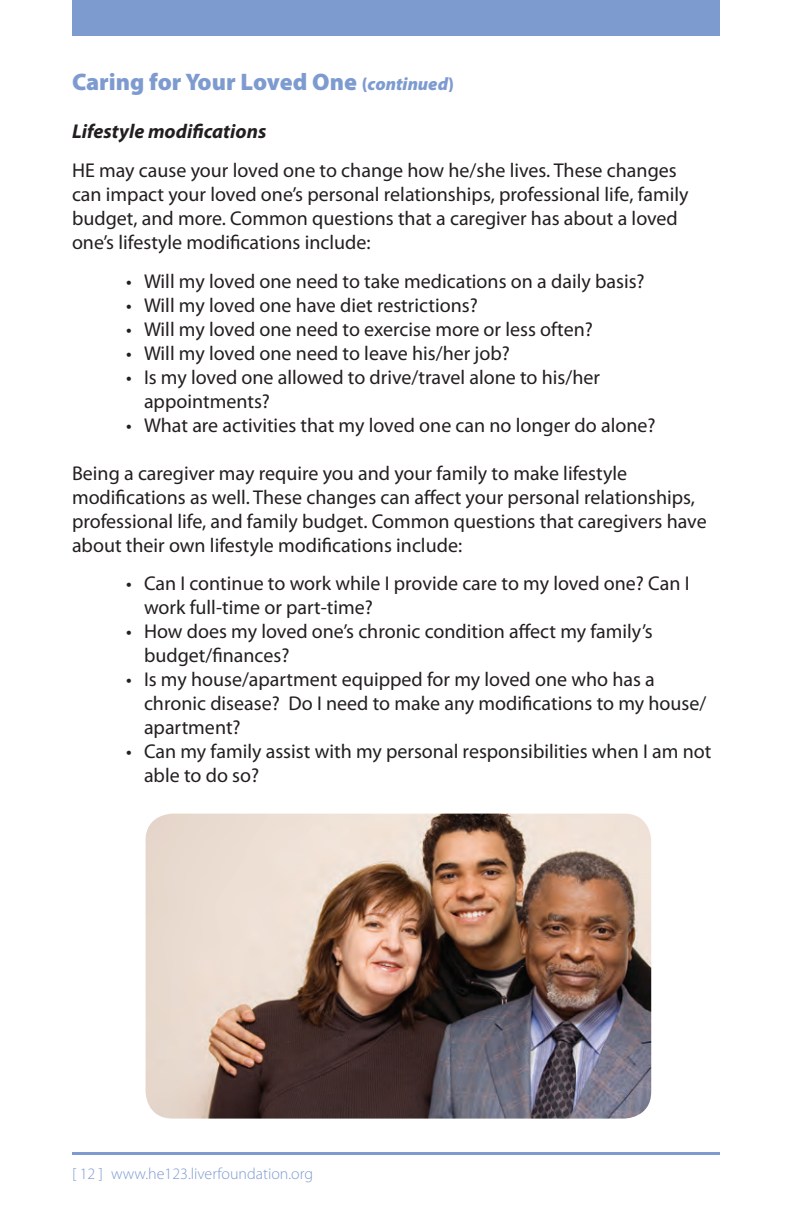
<style>
.page{position:relative;width:792px;height:1224px;background:#fff}
.page>*{position:absolute;margin:0;border:0;box-sizing:border-box;transform-origin:0 0}
.t1{font:900 24px "Myriad Pro";color:#7e9bd0}
.t2{font:20px/24px "Myriad Pro";color:#231f20}
.t3{font:italic 700 20px "Myriad Pro";color:#231f20}
.t4{font:300 16px "Myriad Pro";color:#7e9bd0}
.s1{font-size:18px}
.s2{font-style:italic;font-size:18px}
</style>
<div class="page">
<div style="left:72px;top:0;width:648px;height:36px;background:#7e9bd0"></div>
<hr style="left:72px;top:1152px;width:648px;height:2px;background:#7e9bd0">
<img style="left:146px;top:814px;width:505px;height:305px">
<p class="t1" style="left:72px;top:66px;width:384px">Caring for Your Loved One <span class="s1">(</span><span class="s2">continued</span><span class="s1">)</span></p>
<p class="t3" style="left:72px;top:118px;width:196px">Lifestyle modifications</p>
<p class="t2" style="left:72px;top:158px;width:618px">HE may cause your loved one to change how he/she lives. These changes can impact your loved one’s personal relationships, professional life, family budget, and more. Common questions that a caregiver has about a loved one’s lifestyle modifications include:</p>
<p class="t2" style="left:126px;top:269px;width:520px">• Will my loved one need to take medications on a daily basis?</p>
<p class="t2" style="left:126px;top:293px;width:353px">• Will my loved one have diet restrictions?</p>
<p class="t2" style="left:126px;top:317px;width:468px">• Will my loved one need to exercise more or less often?</p>
<p class="t2" style="left:126px;top:341px;width:385px">• Will my loved one need to leave his/her job?</p>
<p class="t2" style="left:144px;top:365px;width:458px;text-indent:-18px">• Is my loved one allowed to drive/travel alone to his/her appointments?</p>
<p class="t2" style="left:126px;top:413px;width:531px">• What are activities that my loved one can no longer do alone?</p>
<p class="t2" style="left:72px;top:461px;width:636px">Being a caregiver may require you and your family to make lifestyle modifications as well. These changes can affect your personal relationships, professional life, and family budget. Common questions that caregivers have about their own lifestyle modifications include:</p>
<p class="t2" style="left:144px;top:571px;width:547px;text-indent:-18px">• Can I continue to work while I provide care to my loved one? Can I work full-time or part-time?</p>
<p class="t2" style="left:144px;top:619px;width:510px;text-indent:-18px">• How does my loved one’s chronic condition affect my family’s budget/finances?</p>
<p class="t2" style="left:144px;top:667px;width:564px;text-indent:-18px">• Is my house/apartment equipped for my loved one who has a chronic disease? Do I need to make any modifications to my house/ apartment?</p>
<p class="t2" style="left:144px;top:739px;width:569px;text-indent:-18px">• Can my family assist with my personal responsibilities when I am not able to do so?</p>
<p class="t4" style="left:72px;top:1164px;width:243px">[ 12 ] www.he123.liverfoundation.org</p>
</div>
